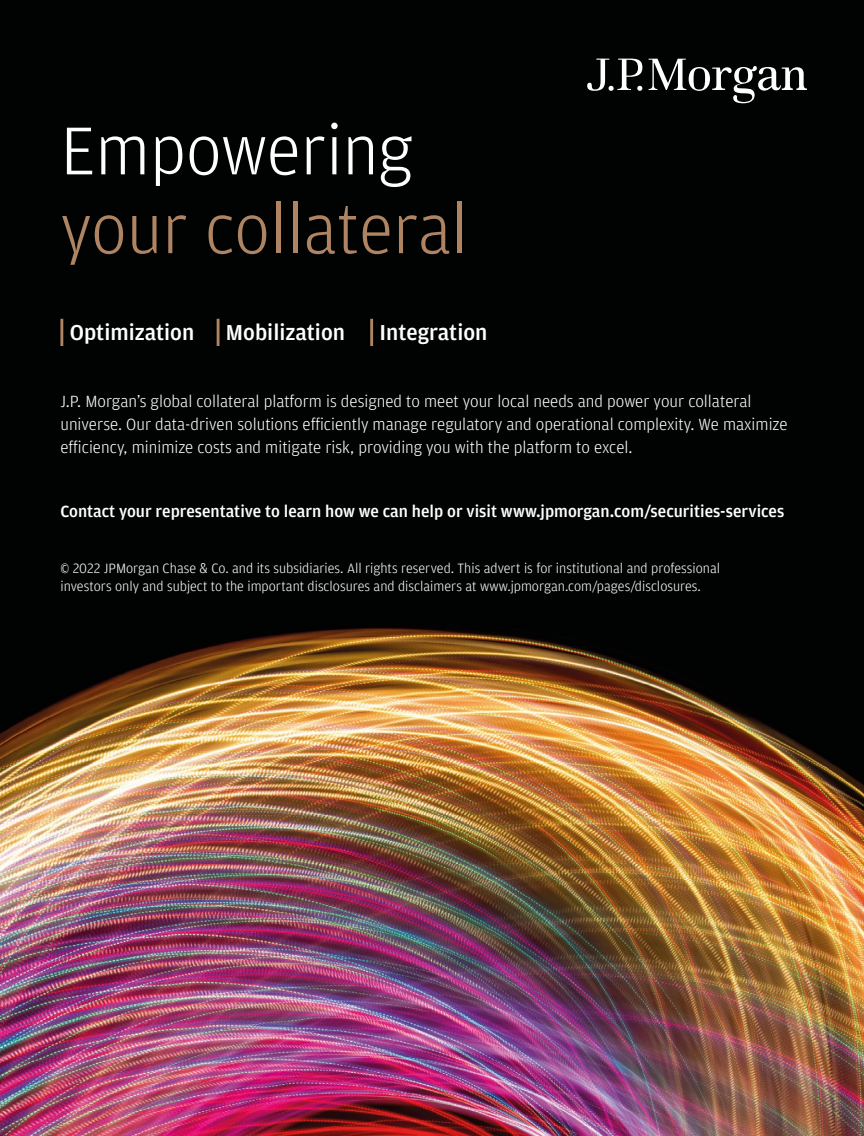
<style>
.page{position:relative;width:864px;height:1136px;background:#fff}
.page>*{position:absolute;margin:0;border:0;box-sizing:border-box;transform-origin:0 0}
.t1{font:300 71.7px "Amplitude";color:#af8462}
.t2{font:300 71.7px "Amplitude";color:#fff}
.t3{font:500 22.95px "Amplitude";color:#fff}
.t4{font:300 17.25px/23px "Amplitude";color:#fff}
.t5{font:500 17.25px "Amplitude";color:#fff}
.t6{font:300 14.4px/17.2px "Amplitude";color:#fff}
</style>
<div class="page">
<img style="left:0;top:616px;width:863px;height:519px">
<div style="left:0;top:0;width:863px;height:616px;background:#010202"></div>
<svg style="left:587px;top:59px;width:55px;height:32px"></svg>
<svg style="left:648px;top:59px;width:158px;height:44px"></svg>
<hr style="left:60px;top:319px;width:3px;height:27px;background:#af8462">
<hr style="left:216px;top:319px;width:3px;height:27px;background:#af8462">
<hr style="left:370px;top:319px;width:3px;height:27px;background:#af8462">
<svg style="left:0;top:1132px;width:7px;height:4px"></svg>
<h1 class="t2" style="left:60px;top:105px;width:354px">Empowering</h1>
<h1 class="t1" style="left:60px;top:184px;width:409px">your collateral</h1>
<h2 class="t3" style="left:70px;top:318px;width:126px">Optimization</h2>
<h2 class="t3" style="left:226px;top:318px;width:120px">Mobilization</h2>
<h2 class="t3" style="left:379px;top:318px;width:109px">Integration</h2>
<p class="t4" style="left:60px;top:389px;width:728px">J.P. Morgan’s global collateral platform is designed to meet your local needs and power your collateral universe. Our data-driven solutions efficiently manage regulatory and operational complexity. We maximize efficiency, minimize costs and mitigate risk, providing you with the platform to excel.</p>
<p class="t5" style="left:60px;top:500px;width:725px">Contact your representative to learn how we can help or visit www.jpmorgan.com/securities-services</p>
<p class="t6" style="left:60px;top:559px;width:661px">© 2022 JPMorgan Chase &amp; Co. and its subsidiaries. All rights reserved. This advert is for institutional and professional investors only and subject to the important disclosures and disclaimers at www.jpmorgan.com/pages/disclosures.</p>
</div>
